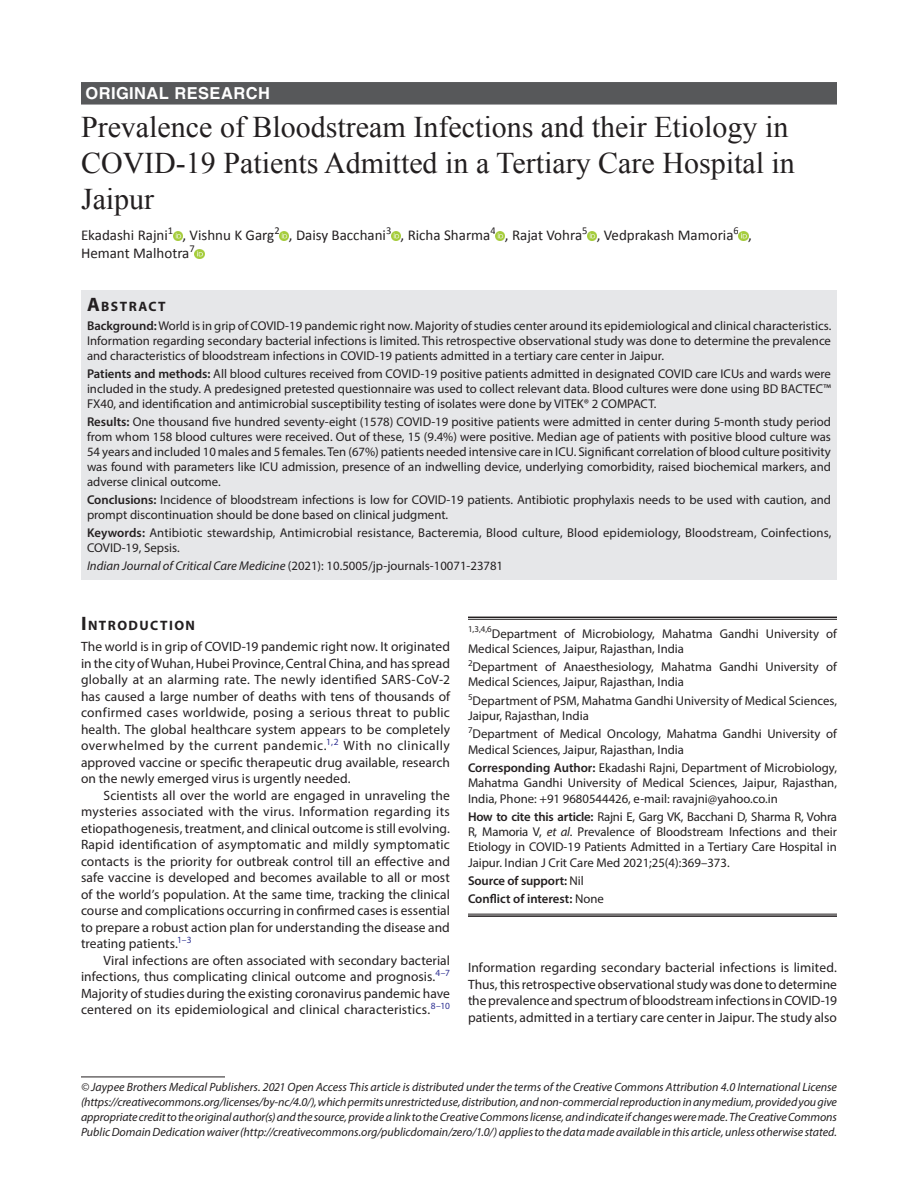
<style>
.page{position:relative;width:918px;height:1188px;background:#fff}
.page>*{position:absolute;margin:0;border:0;box-sizing:border-box;transform-origin:0 0}
.t1{font:30px/36px "Times New Roman";color:#231f20}
.IJCCM-ART{font:700 16.5px "Helvetica LT Std";letter-spacing:.025em;color:#fff}
.AuthorName{font:15px/18px "Calibri";color:#231f20}
.Head-1-first{font:700 13.65px "Myriad Pro";letter-spacing:.105em;color:#231f20}
.AbstractTitle{font:700 13.65px "Myriad Pro";letter-spacing:.105em;color:#231f20}
.Para-Indent{font:13.5px/16.5px "Myriad Pro";letter-spacing:.005em;color:#231f20;text-align:justify}
.Para-NoIndent{font:13.5px/16.5px "Myriad Pro";letter-spacing:.005em;color:#231f20;text-align:justify}
.Keywords{font:12.75px/15px "Myriad Pro";color:#231f20;text-align:justify}
.Corollary-Para{font:12.75px/15.3px "Myriad Pro";color:#231f20;text-align:justify}
.Affiliation{font:12.75px/15.3px "Myriad Pro";color:#231f20}
.Affiliation-first{font:12.75px/15.3px "Myriad Pro";color:#231f20}
.JT_DOI{font:12.75px "Myriad Pro";color:#231f20}
.Corollary-Para-2{font:600 12.75px "Myriad Pro";letter-spacing:-.005em;color:#231f20}
.FootNote{font:italic 12px/15px "Myriad Pro";color:#231f20;text-align:justify}
.s1{font-size:19.5px}
.s2{font-weight:600}
.s3{font-style:italic}
.s4{font-weight:400}
</style>
<div class="page">
<div style="left:81px;top:82px;width:756px;height:23px;background:#57585a"></div>
<div style="left:81px;top:290px;width:756px;height:26px;background:#e6e7e9"></div>
<div style="left:81px;top:315px;width:756px;height:54px;background:#e6e7e9"></div>
<div style="left:81px;top:363px;width:756px;height:54px;background:#e6e7e9"></div>
<div style="left:81px;top:411px;width:756px;height:84px;background:#e6e7e9"></div>
<div style="left:81px;top:489px;width:756px;height:39px;background:#e6e7e9"></div>
<div style="left:81px;top:522px;width:756px;height:39px;background:#e6e7e9"></div>
<div style="left:81px;top:555px;width:756px;height:24px;background:#e6e7e9"></div>
<svg style="left:173px;top:231px;width:9px;height:9px"></svg>
<svg style="left:280px;top:231px;width:9px;height:9px"></svg>
<svg style="left:391px;top:231px;width:10px;height:9px"></svg>
<svg style="left:496px;top:231px;width:9px;height:9px"></svg>
<svg style="left:588px;top:231px;width:9px;height:9px"></svg>
<svg style="left:739px;top:231px;width:9px;height:9px"></svg>
<svg style="left:195px;top:249px;width:9px;height:9px"></svg>
<hr style="left:81px;top:1077px;width:144px;height:1px;background:#231f20">
<hr style="left:468px;top:617px;width:369px;height:1px;background:#231f20">
<hr style="left:468px;top:619px;width:369px;height:1px;background:#231f20">
<hr style="left:468px;top:914px;width:369px;height:1px;background:#231f20">
<hr style="left:468px;top:915px;width:369px;height:2px;background:#231f20">
<p class="IJCCM-ART" style="left:86px;top:83px;width:186px">ORIGINAL RESEARCH</p>
<p class="t1" style="left:81px;top:108px;width:715px">Prevalence of Bloodstream Infections and their Etiology in<br>COVID-19 Patients Admitted in a Tertiary Care Hospital in<br>Jaipur</p>
<p class="AuthorName" style="left:81px;top:226px;width:672px">Ekadashi Rajni<sup>1</sup> , Vishnu K Garg<sup>2</sup> , Daisy Bacchani<sup>3</sup> , Richa Sharma<sup>4</sup> , Rajat Vohra<sup>5</sup> , Vedprakash Mamoria<sup>6</sup> ,<br>Hemant Malhotra<sup>7</sup></p>
<p class="AbstractTitle" style="left:87px;top:297px;width:80px"><span class="s1">A</span>BSTRACT</p>
<p class="Keywords" style="left:87px;top:318px;width:746px"><span class="s2">Background:</span> World is in grip of COVID-19 pandemic right now. Majority of studies center around its epidemiological and clinical characteristics.<br>Information regarding secondary bacterial infections is limited. This retrospective observational study was done to determine the prevalence and characteristics of bloodstream infections in COVID-19 patients admitted in a tertiary care center in Jaipur.</p>
<p class="Keywords" style="left:87px;top:366px;width:746px"><span class="s2">Patients and methods:</span> All blood cultures received from COVID-19 positive patients admitted in designated COVID care ICUs and wards were included in the study. A predesigned pretested questionnaire was used to collect relevant data. Blood cultures were done using BD BACTEC™ FX40, and identification and antimicrobial susceptibility testing of isolates were done by VITEK® 2 COMPACT.</p>
<p class="Keywords" style="left:87px;top:414px;width:746px"><span class="s2">Results:</span> One thousand five hundred seventy-eight (1578) COVID-19 positive patients were admitted in center during 5-month study period from whom 158 blood cultures were received. Out of these, 15 (9.4%) were positive. Median age of patients with positive blood culture was 54 years and included 10 males and 5 females. Ten (67%) patients needed intensive care in ICU. Significant correlation of blood culture positivity was found with parameters like ICU admission, presence of an indwelling device, underlying comorbidity, raised biochemical markers, and adverse clinical outcome.</p>
<p class="Keywords" style="left:87px;top:492px;width:746px"><span class="s2">Conclusions:</span> Incidence of bloodstream infections is low for COVID-19 patients. Antibiotic prophylaxis needs to be used with caution, and prompt discontinuation should be done based on clinical judgment.</p>
<p class="Keywords" style="left:87px;top:525px;width:746px"><span class="s2">Keywords:</span> Antibiotic stewardship, Antimicrobial resistance, Bacteremia, Blood culture, Blood epidemiology, Bloodstream, Coinfections,<br>COVID-19, Sepsis.</p>
<p class="JT_DOI" style="left:87px;top:558px;width:418px"><span class="s3">Indian Journal of Critical Care Medicine</span> (2021): 10.5005/jp-journals-10071-23781</p>
<p class="Head-1-first" style="left:81px;top:617px;width:116px"><span class="s1">I</span>NTRODUCTION</p>
<p class="Para-NoIndent" style="left:81px;top:638px;width:371px">The world is in grip of COVID-19 pandemic right now. It originated in the city of Wuhan, Hubei Province, Central China, and has spread globally at an alarming rate. The newly identified SARS-CoV-2 has caused a large number of deaths with tens of thousands of confirmed cases worldwide, posing a serious threat to public health. The global healthcare system appears to be completely overwhelmed by the current pandemic.<sup>1,2</sup> With no clinically approved vaccine or specific therapeutic drug available, research on the newly emerged virus is urgently needed.</p>
<p class="Para-Indent" style="left:81px;top:787px;width:371px;text-indent:22px">Scientists all over the world are engaged in unraveling the mysteries associated with the virus. Information regarding its etiopathogenesis, treatment, and clinical outcome is still evolving.<br>Rapid identification of asymptomatic and mildly symptomatic contacts is the priority for outbreak control till an effective and safe vaccine is developed and becomes available to all or most of the world’s population. At the same time, tracking the clinical course and complications occurring in confirmed cases is essential to prepare a robust action plan for understanding the disease and treating patients.<sup>1–3</sup></p>
<p class="Para-Indent" style="left:81px;top:952px;width:371px;text-indent:22px">Viral infections are often associated with secondary bacterial infections, thus complicating clinical outcome and prognosis.<sup>4–7<br></sup>Majority of studies during the existing coronavirus pandemic have centered on its epidemiological and clinical characteristics.<sup>8–10</sup></p>
<p class="Para-Indent" style="left:468px;top:959px;width:370px">Information regarding secondary bacterial infections is limited.<br>Thus, this retrospective observational study was done to determine the prevalence and spectrum of bloodstream infections in COVID-19 patients, admitted in a tertiary care center in Jaipur. The study also</p>
<p class="Affiliation-first" style="left:468px;top:625px;width:371px"><sup>1,3,4,6</sup>Department of Microbiology, Mahatma Gandhi University of<br>Medical Sciences, Jaipur, Rajasthan, India</p>
<p class="Affiliation" style="left:468px;top:659px;width:371px"><sup>2</sup>Department of Anaesthesiology, Mahatma Gandhi University of<br>Medical Sciences, Jaipur, Rajasthan, India</p>
<p class="Affiliation" style="left:468px;top:693px;width:370px"><sup>5</sup>Department of PSM, Mahatma Gandhi University of Medical Sciences,<br>Jaipur, Rajasthan, India</p>
<p class="Affiliation" style="left:468px;top:726px;width:370px"><sup>7</sup>Department of Medical Oncology, Mahatma Gandhi University of<br>Medical Sciences, Jaipur, Rajasthan, India</p>
<p class="Corollary-Para" style="left:468px;top:760px;width:370px"><span class="s2">Corresponding Author:</span> Ekadashi Rajni, Department of Microbiology, Mahatma Gandhi University of Medical Sciences, Jaipur, Rajasthan, India, Phone: +91 9680544426, e-mail: ravajni@yahoo.co.in</p>
<p class="Corollary-Para" style="left:468px;top:809px;width:371px"><span class="s2">How to cite this article:</span> Rajni E, Garg VK, Bacchani D, Sharma R, Vohra R, Mamoria V, <span class="s3">et al</span>. Prevalence of Bloodstream Infections and their Etiology in COVID-19 Patients Admitted in a Tertiary Care Hospital in Jaipur. Indian J Crit Care Med 2021;25(4):369–373.</p>
<p class="Corollary-Para-2" style="left:468px;top:873px;width:117px">Source of support: <span class="s4">Nil</span></p>
<p class="Corollary-Para-2" style="left:468px;top:891px;width:137px">Conflict of interest: <span class="s4">None</span></p>
<p class="FootNote" style="left:81px;top:1079px;width:758px">© Jaypee Brothers Medical Publishers. 2021 Open Access This article is distributed under the terms of the Creative Commons Attribution 4.0 International License (https://creativecommons.org/licenses/by-nc/4.0/), which permits unrestricted use, distribution, and non-commercial reproduction in any medium, provided you give appropriate credit to the original author(s) and the source, provide a link to the Creative Commons license, and indicate if changes were made. The Creative Commons Public Domain Dedication waiver (http://creativecommons.org/publicdomain/zero/1.0/) applies to the data made available in this article, unless otherwise stated.</p>
</div>
